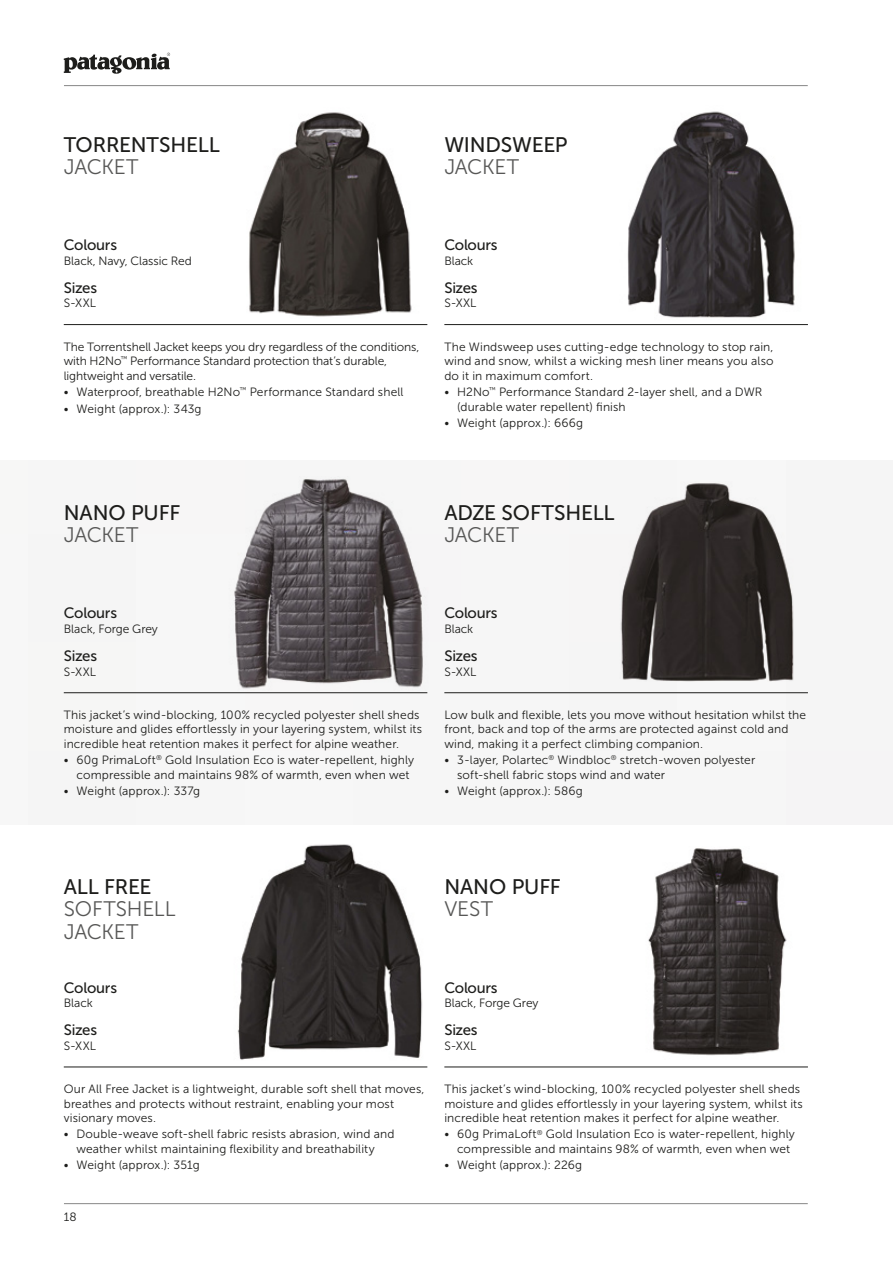
<style>
.page{position:relative;width:893px;height:1263px;background:#fff}
.page>*{position:absolute;margin:0;border:0;box-sizing:border-box;transform-origin:0 0}
.t1{font:21px "Museo Sans 500";letter-spacing:-.01em;color:#1d1d1b}
.t2{font:21px/22.5px "Museo Sans 300";letter-spacing:-.015em;color:#575756}
.t3{font:15px "Museo Sans 500";letter-spacing:-.015em;color:#1d1d1b}
.t4{font:12px/14.4px "Museo Sans 300";letter-spacing:.01em;color:#1d1d1b}
.t5{font:12px/14.4px "Museo Sans 300";letter-spacing:-.01em;color:#1d1d1b}
</style>
<div class="page">
<hr style="left:64px;top:1203px;width:744px;height:1px;background:#878787">
<hr style="left:64px;top:85px;width:744px;height:1px;background:#878787">
<img style="left:63px;top:476px;width:830px;height:348px">
<img style="left:648px;top:848px;width:139px;height:208px">
<img style="left:227px;top:844px;width:201px;height:224px">
<img style="left:613px;top:111px;width:195px;height:215px">
<img style="left:249px;top:112px;width:163px;height:205px">
<hr style="left:64px;top:324px;width:363px;height:1px;background:#1d1d1b">
<hr style="left:444px;top:324px;width:364px;height:1px;background:#1d1d1b">
<hr style="left:64px;top:692px;width:363px;height:1px;background:#1d1d1b">
<hr style="left:444px;top:692px;width:364px;height:1px;background:#1d1d1b">
<hr style="left:64px;top:1067px;width:363px;height:1px;background:#1d1d1b">
<hr style="left:444px;top:1067px;width:364px;height:1px;background:#1d1d1b">
<svg style="left:64px;top:53px;width:106px;height:21px"></svg>
<h1 class="t1" style="left:64px;top:133px;width:157px">TORRENTSHELL</h1>
<h1 class="t2" style="left:64px;top:156px;width:76px">JACKET</h1>
<h1 class="t1" style="left:444px;top:133px;width:125px">WINDSWEEP</h1>
<h1 class="t2" style="left:444px;top:156px;width:76px">JACKET</h1>
<p class="t3" style="left:64px;top:237px;width:55px">Colours</p>
<p class="t4" style="left:64px;top:253px;width:129px">Black, Navy, Classic Red</p>
<p class="t3" style="left:444px;top:237px;width:55px">Colours</p>
<p class="t4" style="left:444px;top:253px;width:30px">Black</p>
<p class="t3" style="left:64px;top:280px;width:35px">Sizes</p>
<p class="t4" style="left:64px;top:296px;width:34px">S-XXL</p>
<p class="t3" style="left:444px;top:280px;width:35px">Sizes</p>
<p class="t4" style="left:444px;top:296px;width:34px">S-XXL</p>
<p class="t5" style="left:64px;top:339px;width:357px">The Torrentshell Jacket keeps you dry regardless of the conditions, with H2No<sup>™</sup> Performance Standard protection that’s durable, lightweight and versatile.</p>
<p class="t4" style="left:64px;top:385px;width:341px">• Waterproof, breathable H2No<sup>™</sup> Performance Standard shell</p>
<p class="t4" style="left:64px;top:401px;width:139px">• Weight (approx.): 343g</p>
<p class="t4" style="left:444px;top:339px;width:331px;text-align:justify">The Windsweep uses cutting-edge technology to stop rain, wind and snow, whilst a wicking mesh liner means you also do it in maximum comfort.</p>
<p class="t4" style="left:457px;top:385px;width:307px;text-indent:-13px">• H2No<sup>™</sup> Performance Standard 2-layer shell, and a DWR (durable water repellent) finish</p>
<p class="t4" style="left:444px;top:416px;width:140px">• Weight (approx.): 666g</p>
<h1 class="t1" style="left:64px;top:501px;width:118px">NANO PUFF</h1>
<h1 class="t2" style="left:64px;top:524px;width:76px">JACKET</h1>
<h1 class="t1" style="left:444px;top:501px;width:172px">ADZE SOFTSHELL</h1>
<h1 class="t2" style="left:444px;top:524px;width:76px">JACKET</h1>
<p class="t3" style="left:64px;top:605px;width:55px">Colours</p>
<p class="t4" style="left:64px;top:622px;width:96px">Black, Forge Grey</p>
<p class="t3" style="left:444px;top:605px;width:55px">Colours</p>
<p class="t4" style="left:444px;top:622px;width:30px">Black</p>
<p class="t3" style="left:64px;top:648px;width:35px">Sizes</p>
<p class="t4" style="left:64px;top:664px;width:34px">S-XXL</p>
<p class="t3" style="left:444px;top:648px;width:35px">Sizes</p>
<p class="t4" style="left:444px;top:664px;width:34px">S-XXL</p>
<p class="t4" style="left:64px;top:708px;width:360px">This jacket’s wind-blocking, 100% recycled polyester shell sheds moisture and glides effortlessly in your layering system, whilst its incredible heat retention makes it perfect for alpine weather.</p>
<p class="t4" style="left:77px;top:753px;width:339px;text-indent:-13px">• 60g PrimaLoft<sup>®</sup> Gold Insulation Eco is water-repellent, highly compressible and maintains 98% of warmth, even when wet</p>
<p class="t4" style="left:64px;top:784px;width:138px">• Weight (approx.): 337g</p>
<p class="t4" style="left:444px;top:708px;width:363px">Low bulk and flexible, lets you move without hesitation whilst the front, back and top of the arms are protected against cold and wind, making it a perfect climbing companion.</p>
<p class="t4" style="left:457px;top:753px;width:300px;text-indent:-13px">• 3-layer, Polartec<sup>®</sup> Windbloc<sup>®</sup> stretch-woven polyester soft-shell fabric stops wind and water</p>
<p class="t4" style="left:444px;top:784px;width:140px">• Weight (approx.): 586g</p>
<h1 class="t1" style="left:64px;top:875px;width:89px">ALL FREE</h1>
<h1 class="t2" style="left:64px;top:898px;width:113px">SOFTSHELL<br>JACKET</h1>
<h1 class="t1" style="left:444px;top:875px;width:118px">NANO PUFF</h1>
<h1 class="t2" style="left:444px;top:898px;width:50px">VEST</h1>
<p class="t3" style="left:64px;top:979px;width:55px">Colours</p>
<p class="t4" style="left:64px;top:996px;width:30px">Black</p>
<p class="t3" style="left:444px;top:979px;width:55px">Colours</p>
<p class="t4" style="left:444px;top:996px;width:96px">Black, Forge Grey</p>
<p class="t3" style="left:64px;top:1022px;width:35px">Sizes</p>
<p class="t4" style="left:64px;top:1038px;width:34px">S-XXL</p>
<p class="t3" style="left:444px;top:1022px;width:35px">Sizes</p>
<p class="t4" style="left:444px;top:1038px;width:34px">S-XXL</p>
<p class="t4" style="left:64px;top:1082px;width:362px">Our All Free Jacket is a lightweight, durable soft shell that moves, breathes and protects without restraint, enabling your most visionary moves.</p>
<p class="t4" style="left:64px;top:1127px;width:332px;text-align:center">• Double-weave soft-shell fabric resists abrasion, wind and weather whilst maintaining flexibility and breathability</p>
<p class="t4" style="left:64px;top:1158px;width:137px">• Weight (approx.): 351g</p>
<p class="t4" style="left:444px;top:1082px;width:360px">This jacket’s wind-blocking, 100% recycled polyester shell sheds moisture and glides effortlessly in your layering system, whilst its incredible heat retention makes it perfect for alpine weather.</p>
<p class="t4" style="left:457px;top:1127px;width:339px;text-indent:-13px">• 60g PrimaLoft<sup>®</sup> Gold Insulation Eco is water-repellent, highly compressible and maintains 98% of warmth, even when wet</p>
<p class="t4" style="left:444px;top:1158px;width:139px">• Weight (approx.): 226g</p>
<p class="t4" style="left:64px;top:1210px;width:14px">18</p>
</div>
